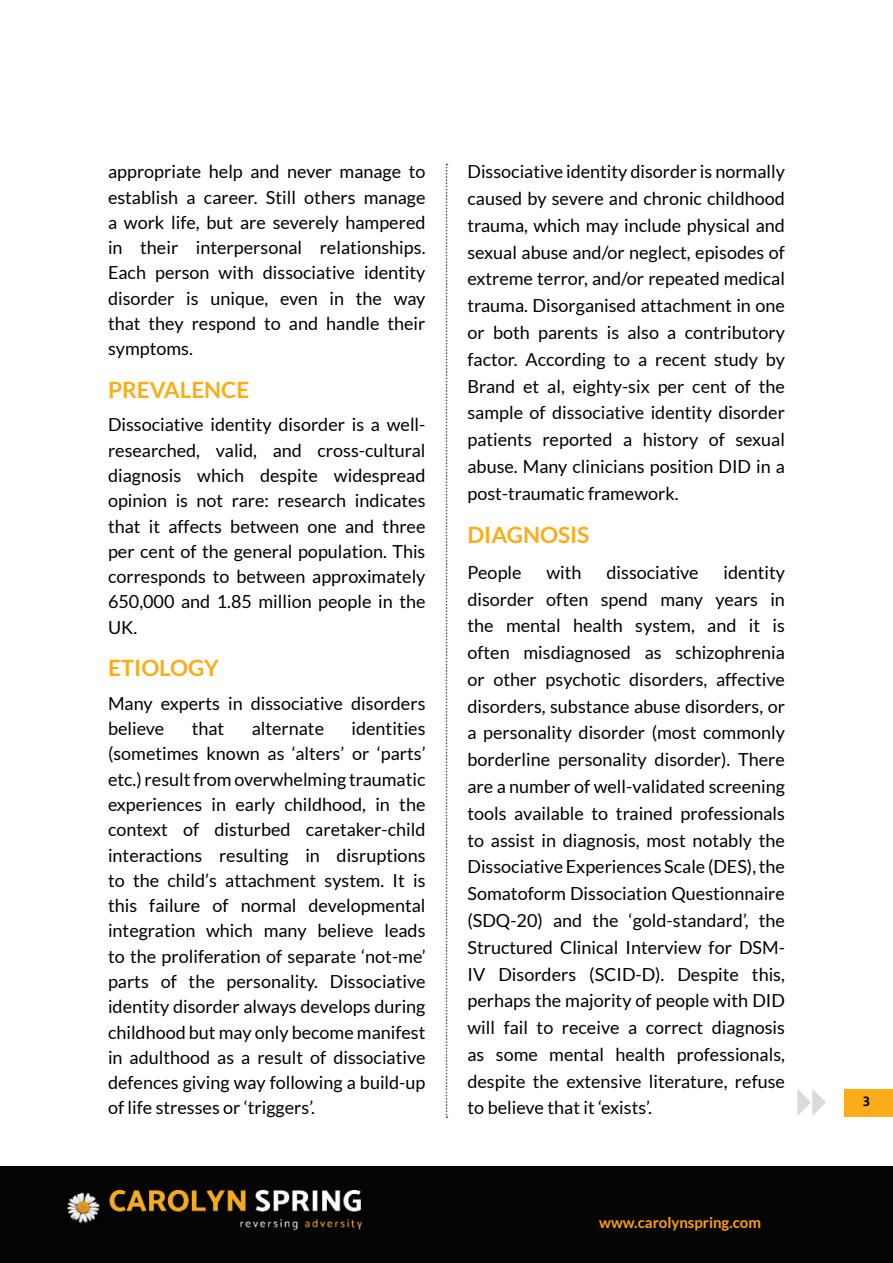
<style>
.page{position:relative;width:893px;height:1263px;background:#fff}
.page>*{position:absolute;margin:0;border:0;box-sizing:border-box;transform-origin:0 0}
.Subheadlines{font:700 22.5px "Lato";color:#faad19}
.Body{font:18px/26.8px "Lato";color:#000;text-align:justify}
.t1{font:700 15px "Lato";color:#ffa300}
.t2{font:700 15px "Mukta";color:#000}
</style>
<div class="page">
<div style="left:0;top:1166px;width:893px;height:97px;background:#050504"></div>
<img style="left:67px;top:1190px;width:296px;height:40px">
<svg style="left:797px;top:1089px;width:29px;height:27px"></svg>
<div style="left:844px;top:1089px;width:49px;height:27px;background:#faad19"></div>
<svg style="left:446px;top:164px;width:1px;height:954px"></svg>
<p class="Body" style="left:108px;top:159px;width:319px;line-height:25.3px">appropriate help and never manage to establish a career. Still others manage a work life, but are severely hampered in their interpersonal relationships.<br>Each person with dissociative identity disorder is unique, even in the way that they respond to and handle their symptoms.</p>
<p class="Subheadlines" style="left:108px;top:376px;width:143px">PREVALENCE</p>
<p class="Body" style="left:108px;top:412px;width:319px;line-height:25.3px">Dissociative identity disorder is a well&shy;researched, valid, and cross-cultural diagnosis which despite widespread opinion is not rare: research indicates that it affects between one and three per cent of the general population. This corresponds to between approximately 650,000 and 1.85 million people in the UK.</p>
<p class="Subheadlines" style="left:108px;top:655px;width:113px">ETIOLOGY</p>
<p class="Body" style="left:108px;top:690px;width:319px;line-height:25.3px">Many experts in dissociative disorders believe</p>
<p class="Body" style="left:108px;top:716px;width:319px;line-height:25.3px;text-indent:243px">identities (sometimes known as ‘alters’ or ‘parts’ etc.) result from overwhelming traumatic experiences in early childhood, in the context of disturbed caretaker-child interactions resulting in disruptions to the child’s attachment system. It is this failure of normal developmental integration which many believe leads to the proliferation of separate ‘not-me’ parts of the personality. Dissociative identity disorder always develops during childhood but may only become manifest in adulthood as a result of dissociative defences giving way following a build-up of life stresses or ‘triggers’.</p>
<p class="Body" style="left:192px;top:715px;width:34px">that</p>
<p class="Body" style="left:252px;top:715px;width:74px">alternate</p>
<p class="Body" style="left:467px;top:158px;width:319px">Dissociative identity disorder is normally caused by severe and chronic childhood trauma, which may include physical and sexual abuse and/or neglect, episodes of extreme terror, and/or repeated medical trauma. Disorganised attachment in one or both parents is also a contributory factor. According to a recent study by Brand et al, eighty-six per cent of the sample of dissociative identity disorder patients reported a history of sexual abuse. Many clinicians position DID in a post-traumatic framework.</p>
<p class="Subheadlines" style="left:467px;top:522px;width:123px">DIAGNOSIS</p>
<p class="Body" style="left:467px;top:559px;width:56px">People</p>
<p class="Body" style="left:546px;top:559px;width:37px">with</p>
<p class="Body" style="left:606px;top:559px;width:94px">dissociative</p>
<p class="Body" style="left:467px;top:559px;width:319px;text-indent:256px">identity disorder often spend many years in the mental health system, and it is often misdiagnosed as schizophrenia or other psychotic disorders, affective disorders, substance abuse disorders, or a personality disorder (most commonly borderline personality disorder). There are a number of well-validated screening tools available to trained professionals to assist in diagnosis, most notably the Dissociative Experiences Scale (DES), the Somatoform Dissociation Questionnaire (SDQ-20) and the ‘gold-standard’, the Structured Clinical Interview for DSM-IV Disorders (SCID-D). Despite this, perhaps the majority of people with DID will fail to receive a correct diagnosis as some mental health professionals, despite the extensive literature, refuse to believe that it ‘exists’.</p>
<p class="t1" style="left:599px;top:1214px;width:163px">www.carolynspring.com</p>
<p class="t2" style="left:863px;top:1092px;width:9px">3</p>
</div>
